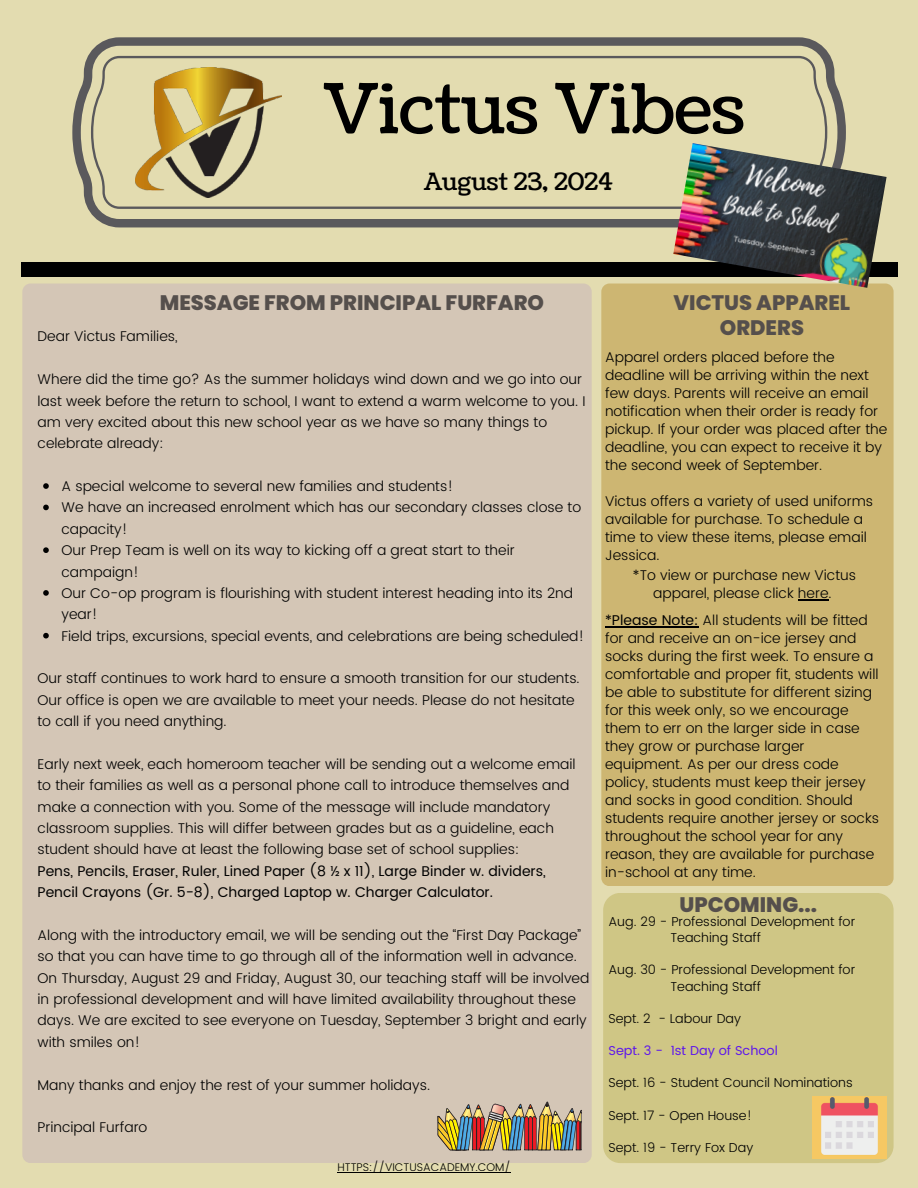
<style>
.page{position:relative;width:918px;height:1188px;background:#e3dcb0}
.page>*{position:absolute;margin:0;border:0;box-sizing:border-box;transform-origin:0 0}
.t1{font:68.55px "Coustard";color:#000}
.t2{font:24.15px "Coustard";color:#000}
.t3{font:800 21px/24.8px "Poppins";color:#554f4c;text-align:center}
.t4{font:300 14.1px/18px "Poppins";color:#000}
.t5{font:300 12.9px/16.2px "Poppins";color:#000}
.t6{font:12.9px "Poppins";color:#5e17eb}
.t7{font:300 11.1px "Poppins";color:#000}
.s1{font-weight:400}
</style>
<div class="page">
<div style="left:22px;top:284px;width:570px;height:879px;background:#d4c6b6;border-radius:8px"></div>
<div style="left:21px;top:263px;width:876px;height:14px;background:#000"></div>
<svg style="left:72px;top:37px;width:774px;height:190px"></svg>
<svg style="left:90px;top:55px;width:739px;height:155px"></svg>
<svg style="left:43px;top:483px;width:6px;height:6px"></svg>
<svg style="left:43px;top:505px;width:6px;height:5px"></svg>
<svg style="left:43px;top:547px;width:6px;height:6px"></svg>
<svg style="left:43px;top:590px;width:6px;height:6px"></svg>
<svg style="left:43px;top:633px;width:6px;height:5px"></svg>
<div style="left:601px;top:284px;width:293px;height:602px;background:#cdb672;border-radius:8px"></div>
<img style="left:135px;top:67px;width:147px;height:131px">
<img style="left:437px;top:1101px;width:145px;height:50px">
<hr style="left:337px;top:1172px;width:174px;height:1px;background:#000">
<hr style="left:605px;top:626px;width:93px;height:1px;background:#000">
<hr style="left:798px;top:599px;width:31px;height:1px;background:#000">
<div style="left:603px;top:893px;width:291px;height:270px;background:#cfc685;border-radius:17px"></div>
<img style="left:813px;top:1096px;width:74px;height:62px">
<img style="left:673px;top:143px;width:214px;height:145px">
<h4 class="t1" style="left:323px;top:63px;width:422px">Victus Vibes</h4>
<h4 class="t2" style="left:424px;top:165px;width:190px">August 23, 2024</h4>
<h4 class="t3" style="left:160px;top:291px;width:386px">MESSAGE FROM PRINCIPAL FURFARO</h4>
<h4 class="t3" style="left:674px;top:290px;width:178px">VICTUS APPAREL<br>ORDERS</h4>
<p class="t4" style="left:38px;top:328px;width:142px">Dear Victus Families,</p>
<p class="t4" style="left:38px;top:369px;width:549px;line-height:21.3px">Where did the time go? As the summer holidays wind down and we go into our last week before the return to school, I want to extend a warm welcome to you. I am very excited about this new school year as we have so many things to celebrate already:</p>
<h1 class="t4" style="left:62px;top:477px;width:393px">A special welcome to several new families and students!</h1>
<h2 class="t4" style="left:62px;top:497px;width:521px;line-height:21.3px">We have an increased enrolment which has our secondary classes close to capacity!</h2>
<p class="t4" style="left:62px;top:540px;width:455px;line-height:21.3px">Our Prep Team is well on its way to kicking off a great start to their campaign!</p>
<h3 class="t4" style="left:62px;top:582px;width:513px;line-height:21.3px">Our Co-op program is flourishing with student interest heading into its 2nd year!</h3>
<h4 class="t4" style="left:62px;top:627px;width:524px">Field trips, excursions, special events, and celebrations are being scheduled!</h4>
<h4 class="t4" style="left:38px;top:668px;width:544px;line-height:21.3px">Our staff continues to work hard to ensure a smooth transition for our students.<br>Our office is open we are available to meet your needs. Please do not hesitate to call if you need anything.</h4>
<p class="t4" style="left:38px;top:753px;width:540px;line-height:21.3px">Early next week, each homeroom teacher will be sending out a welcome email to their families as well as a personal phone call to introduce themselves and make a connection with you. Some of the message will include mandatory classroom supplies. This will differ between grades but as a guideline, each student should have at least the following base set of school supplies:<br><span class="s1">Pens, Pencils, Eraser, Ruler, Lined Paper (8 ½ x 11), Large Binder w. dividers, Pencil Crayons (Gr. 5-8), Charged Laptop w. Charger Calculator.</span></p>
<p class="t4" style="left:38px;top:924px;width:553px;line-height:21.3px">Along with the introductory email, we will be sending out the “First Day Package” so that you can have time to go through all of the information well in advance.<br>On Thursday, August 29 and Friday, August 30, our teaching staff will be involved in professional development and will have limited availability throughout these days. We are excited to see everyone on Tuesday, September 3 bright and early with smiles on!</p>
<p class="t4" style="left:38px;top:1076px;width:394px">Many thanks and enjoy the rest of your summer holidays.</p>
<p class="t4" style="left:38px;top:1118px;width:111px">Principal Furfaro</p>
<h4 class="t7" style="left:337px;top:1161px;width:175px">HTTPS://VICTUSACADEMY.COM/</h4>
<h4 class="t4" style="left:605px;top:348px;width:284px">Apparel orders placed before the deadline will be arriving within the next few days. Parents will receive an email notification when their order is ready for pickup. If your order was placed after the deadline, you can expect to receive it by the second week of September.</h4>
<h4 class="t4" style="left:605px;top:492px;width:270px">Victus offers a variety of used uniforms available for purchase. To schedule a time to view these items, please email<br>Jessica.</h4>
<h3 class="t4" style="left:633px;top:566px;width:225px;text-align:center">*To view or purchase new Victus apparel, please click here.</h3>
<p class="t4" style="left:605px;top:611px;width:276px"><span class="s1">*Please Note:</span> All students will be fitted for and receive an on-ice jersey and socks during the first week. To ensure a comfortable and proper fit, students will be able to substitute for different sizing for this week only, so we encourage them to err on the larger side in case they grow or purchase larger equipment. As per our dress code policy, students must keep their jersey and socks in good condition. Should students require another jersey or socks throughout the school year for any reason, they are available for purchase in-school at any time.</p>
<h4 class="t3" style="left:680px;top:892px;width:139px">UPCOMING...</h4>
<h4 class="t5" style="left:670px;top:913px;width:186px;text-indent:-62px">Aug. 29 - Professional Development for<br>Teaching Staff</h4>
<h3 class="t5" style="left:670px;top:962px;width:186px;text-indent:-62px">Aug. 30 - Professional Development for<br>Teaching Staff</h3>
<p class="t5" style="left:608px;top:1010px;width:134px">Sept. 2 - Labour Day</p>
<h4 class="t6" style="left:608px;top:1043px;width:56px">Sept. 3 -</h4>
<h4 class="t6" style="left:671px;top:1043px;width:109px">1st Day of School</h4>
<h4 class="t5" style="left:608px;top:1075px;width:246px">Sept. 16 - Student Council Nominations</h4>
<h4 class="t5" style="left:608px;top:1107px;width:145px">Sept. 17 - Open House!</h4>
<h4 class="t5" style="left:608px;top:1139px;width:146px">Sept. 19 - Terry Fox Day</h4>
</div>
